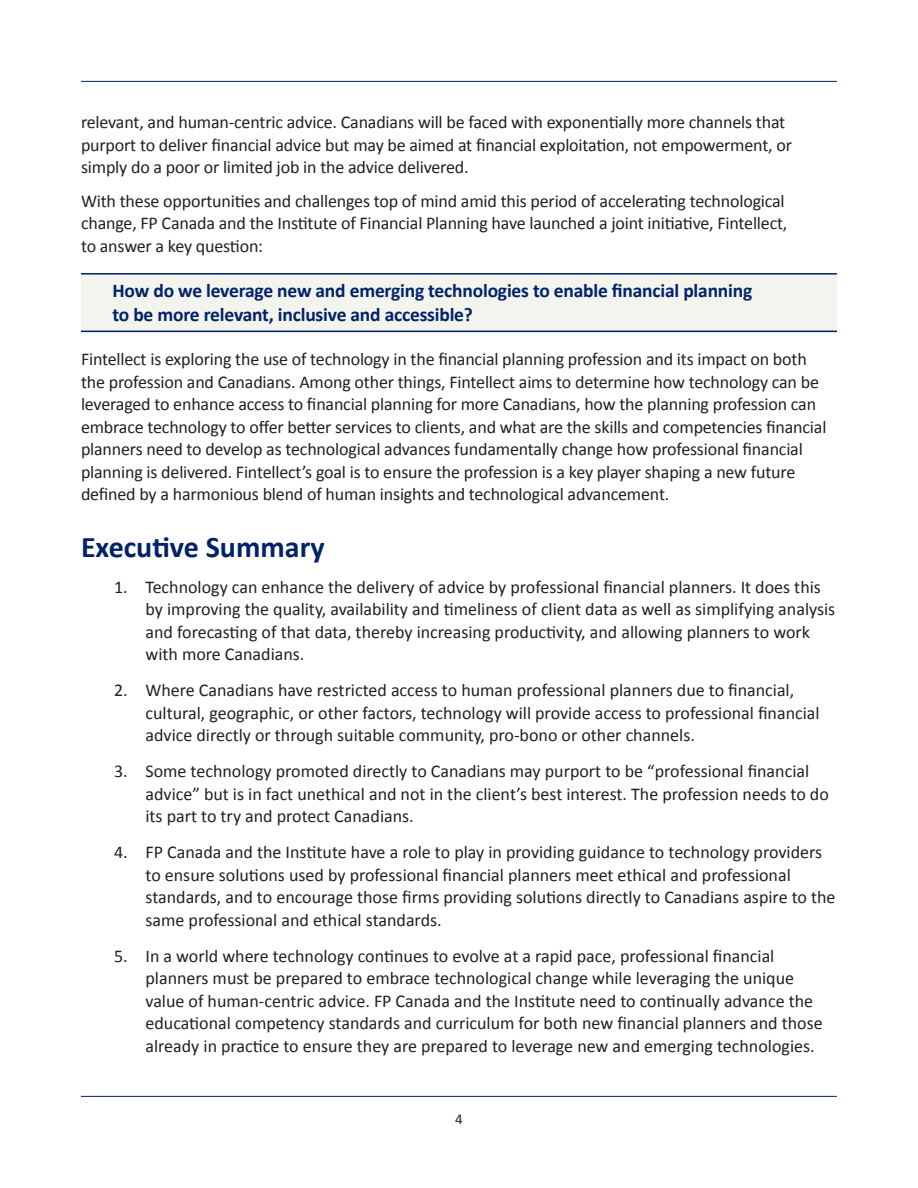
<style>
.page{position:relative;width:918px;height:1188px;background:#fff}
.page>*{position:absolute;margin:0;border:0;box-sizing:border-box;transform-origin:0 0}
.t1{font:700 30px "Calibri";color:#012169}
.t2{font:700 19.5px/24px "Calibri";letter-spacing:-.01em;color:#012169}
.bullets{font:18px/22.5px "Calibri";letter-spacing:-.01em;color:#231f20}
.t3{font:15px "Calibri";color:#231f20}
</style>
<div class="page">
<hr style="left:81px;top:1096px;width:756px;height:1px;background:#012169">
<hr style="left:81px;top:81px;width:756px;height:1px;background:#012169">
<div style="left:81px;top:273px;width:756px;height:60px;background:#f3f4ed"></div>
<hr style="left:81px;top:273px;width:756px;height:2px;background:#012169">
<hr style="left:81px;top:331px;width:756px;height:1px;background:#012169">
<p class="bullets" style="left:81px;top:111px;width:713px">relevant, and human-centric advice. Canadians will be faced with exponentially more channels that purport to deliver financial advice but may be aimed at financial exploitation, not empowerment, or simply do a poor or limited job in the advice delivered.</p>
<p class="bullets" style="left:81px;top:189px;width:708px">With these opportunities and challenges top of mind amid this period of accelerating technological change, FP Canada and the Institute of Financial Planning have launched a joint initiative, Fintellect, to answer a key question:</p>
<p class="t2" style="left:112px;top:279px;width:641px">How do we leverage new and emerging technologies to enable financial planning to be more relevant, inclusive and accessible?</p>
<p class="bullets" style="left:81px;top:348px;width:747px">Fintellect is exploring the use of technology in the financial planning profession and its impact on both the profession and Canadians. Among other things, Fintellect aims to determine how technology can be leveraged to enhance access to financial planning for more Canadians, how the planning profession can embrace technology to offer better services to clients, and what are the skills and competencies financial planners need to develop as technological advances fundamentally change how professional financial planning is delivered. Fintellect’s goal is to ensure the profession is a key player shaping a new future defined by a harmonious blend of human insights and technological advancement.</p>
<h2 class="t1" style="left:81px;top:527px;width:245px">Executive Summary</h2>
<p class="bullets" style="left:146px;top:575px;width:691px;text-indent:-32px">1. Technology can enhance the delivery of advice by professional financial planners. It does this by improving the quality, availability and timeliness of client data as well as simplifying analysis and forecasting of that data, thereby increasing productivity, and allowing planners to work with more Canadians.</p>
<p class="bullets" style="left:146px;top:679px;width:676px;text-indent:-32px">2. Where Canadians have restricted access to human professional planners due to financial, cultural, geographic, or other factors, technology will provide access to professional financial advice directly or through suitable community, pro-bono or other channels.</p>
<p class="bullets" style="left:146px;top:760px;width:685px;text-indent:-32px">3. Some technology promoted directly to Canadians may purport to be “professional financial advice” but is in fact unethical and not in the client’s best interest. The profession needs to do its part to try and protect Canadians.</p>
<p class="bullets" style="left:146px;top:841px;width:692px;text-indent:-32px">4. FP Canada and the Institute have a role to play in providing guidance to technology providers to ensure solutions used by professional financial planners meet ethical and professional standards, and to encourage those firms providing solutions directly to Canadians aspire to the same professional and ethical standards.</p>
<p class="bullets" style="left:146px;top:944px;width:679px;text-indent:-32px">5. In a world where technology continues to evolve at a rapid pace, professional financial planners must be prepared to embrace technological change while leveraging the unique value of human-centric advice. FP Canada and the Institute need to continually advance the educational competency standards and curriculum for both new financial planners and those already in practice to ensure they are prepared to leverage new and emerging technologies.</p>
<p class="t3" style="left:455px;top:1110px;width:9px">4</p>
</div>
